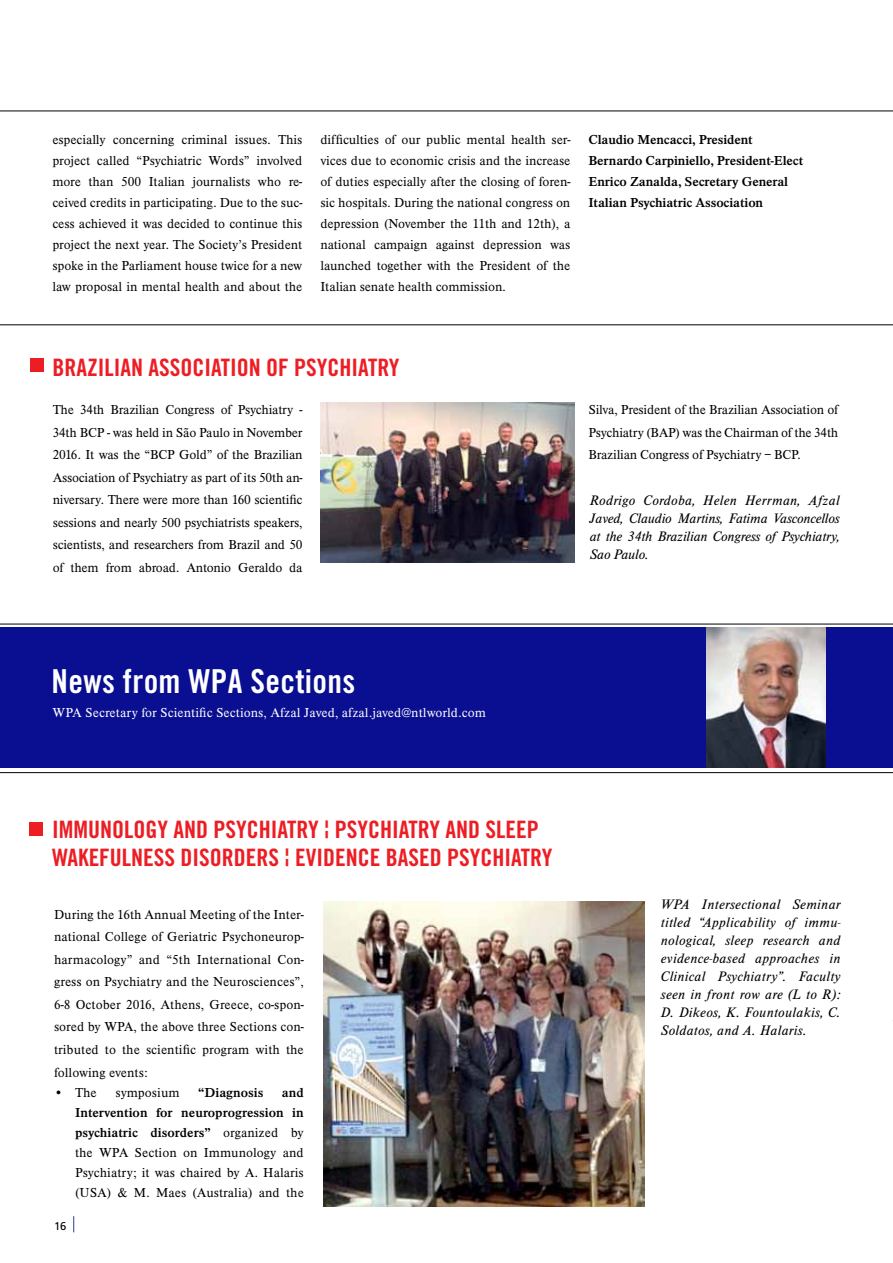
<style>
.page{position:relative;width:893px;height:1263px;background:#fff}
.page>*{position:absolute;margin:0;border:0;box-sizing:border-box;transform-origin:0 0}
.t1{font:33px "Trade Gothic Bold Cond Twenty";letter-spacing:.01em;color:#fff}
.t2{font:24px "Trade Gothic Bold Cond Twenty";color:#ed1d24}
.t3{font:italic 300 14.25px/18px "Timeless EF";letter-spacing:-.005em;color:#000;text-align:justify}
.t4{font:300 13.5px/22.5px "Timeless EF";letter-spacing:-.01em;color:#000;text-align:justify}
.t5{font:700 13.5px/21px "Timeless EF";letter-spacing:-.01em;color:#000}
.t6{font:300 13.5px "Timeless EF";color:#fff}
.t7{font:11.25px "Frutiger";color:#000}
.s1{font-weight:700}
</style>
<div class="page">
<svg style="left:73px;top:1216px;width:1px;height:16px"></svg>
<hr style="left:0;top:111px;width:893px;height:1px;background:#000">
<hr style="left:0;top:324px;width:893px;height:1px;background:#000">
<div style="left:30px;top:358px;width:14px;height:14px;background:#ed1d24"></div>
<hr style="left:0;top:772px;width:893px;height:1px;background:#000">
<div style="left:29px;top:822px;width:14px;height:14px;background:#ed1d24"></div>
<img style="left:321px;top:402px;width:253px;height:161px">
<hr style="left:0;top:624px;width:893px;height:1px;background:#000">
<div style="left:0;top:628px;width:893px;height:140px;background:#090f90"></div>
<img style="left:706px;top:628px;width:119px;height:140px">
<img style="left:323px;top:901px;width:322px;height:305px">
<p class="t4" style="left:52px;top:129px;width:252px;line-height:21px">especially concerning criminal issues. This project called “Psychiatric Words” involved more than 500 Italian journalists who re&shy;ceived credits in participating. Due to the suc&shy;cess achieved it was decided to continue this project the next year. The Society’s President spoke in the Parliament house twice for a new law proposal in mental health and about the</p>
<p class="t4" style="left:320px;top:129px;width:252px;line-height:21px">difficulties of our public mental health ser&shy;vices due to economic crisis and the increase of duties especially after the closing of foren&shy;sic hospitals. During the national congress on depression (November the 11th and 12th), a national campaign against depression was launched together with the President of the Italian senate health commission.</p>
<p class="t5" style="left:588px;top:129px;width:216px">Claudio Mencacci, President Bernardo Carpiniello, President-Elect Enrico Zanalda, Secretary General Italian Psychiatric Association</p>
<h2 class="t2" style="left:53px;top:352px;width:349px">BRAZILIAN ASSOCIATION OF PSYCH IATRY</h2>
<p class="t4" style="left:53px;top:399px;width:251px">The 34th Brazilian Congress of Psychiatry - 34th BCP - was held in São Paulo in November 2016. It was the “BCP Gold” of the Brazilian Association of Psychiatry as part of its 50th an&shy;niversary. There were more than 160 scientific sessions and nearly 500 psychiatrists speakers, scientists, and researchers from Brazil and 50 of them from abroad. Antonio Geraldo da</p>
<p class="t4" style="left:588px;top:399px;width:251px">Silva, President of the Brazilian Association of Psychiatry (BAP) was the Chairman of the 34th Brazilian Congress of Psychiatry – BCP.</p>
<p class="t3" style="left:590px;top:491px;width:251px">Rodrigo Cordoba, Helen Herrman, Afzal Javed, Claudio Martins, Fatima Vasconcellos at the 34th Brazilian Congress of Psychiatry, Sao Paulo.</p>
<h1 class="t1" style="left:52px;top:662px;width:305px">NEWS FROM WPA SECTIONS</h1>
<p class="t6" style="left:53px;top:705px;width:435px">WPA Secretary for Scientific Sections, Afzal Javed, afzal.javed@ntlworld.com</p>
<h2 class="t2" style="left:52px;top:815px;width:13px">IMMUN</h2>
<h2 class="t2" style="left:112px;top:815px;width:405px">OLOGY AND PSYCH IATRY ¦ PSYCH IATRY AND SLEEP</h2>
<h2 class="t2" style="left:52px;top:843px;width:27px">WAKEFU</h2>
<h2 class="t2" style="left:122px;top:843px;width:21px">LNESS</h2>
<h2 class="t2" style="left:181px;top:843px;width:54px">DISORDERS</h2>
<h2 class="t2" style="left:285px;top:843px;width:51px">¦ EVIDENCE</h2>
<h2 class="t2" style="left:386px;top:843px;width:24px">BASED</h2>
<h2 class="t2" style="left:447px;top:843px;width:107px">PSYCH IATRY</h2>
<p class="t4" style="left:54px;top:903px;width:251px">During the 16th Annual Meeting of the Inter&shy;national College of Geriatric Psychoneurop&shy;harmacology” and “5th International Con&shy;gress on Psychiatry and the Neurosciences”, 6-8 October 2016, Athens, Greece, co-spon&shy;sored by WPA, the above three Sections con&shy;tributed to the scientific program with the following events:</p>
<p class="t4" style="left:54px;top:1081px;width:44px">• The</p>
<p class="t4" style="left:115px;top:1081px;width:66px">symposium</p>
<p class="t5" style="left:198px;top:1082px;width:67px">“Diagnosis</p>
<p class="t4" style="left:75px;top:1082px;width:230px;line-height:20.1px;text-indent:207px"><span class="s1">and Intervention for neuroprogression in psychiatric disorders”</span> organized by the WPA Section on Immunology and Psychiatry; it was chaired by A. Halaris (USA) &amp; M. Maes (Australia) and the</p>
<p class="t7" style="left:54px;top:1220px;width:14px">16</p>
<p class="t3" style="left:661px;top:896px;width:181px">WPA Intersectional Seminar titled “Applicability of immu&shy;nological, sleep research and evidence-based approaches in Clinical Psychiatry”. Faculty seen in front row are (L to R):<br>D. Dikeos, K. Fountoulakis, C.<br>Soldatos, and A. Halaris.</p>
</div>
